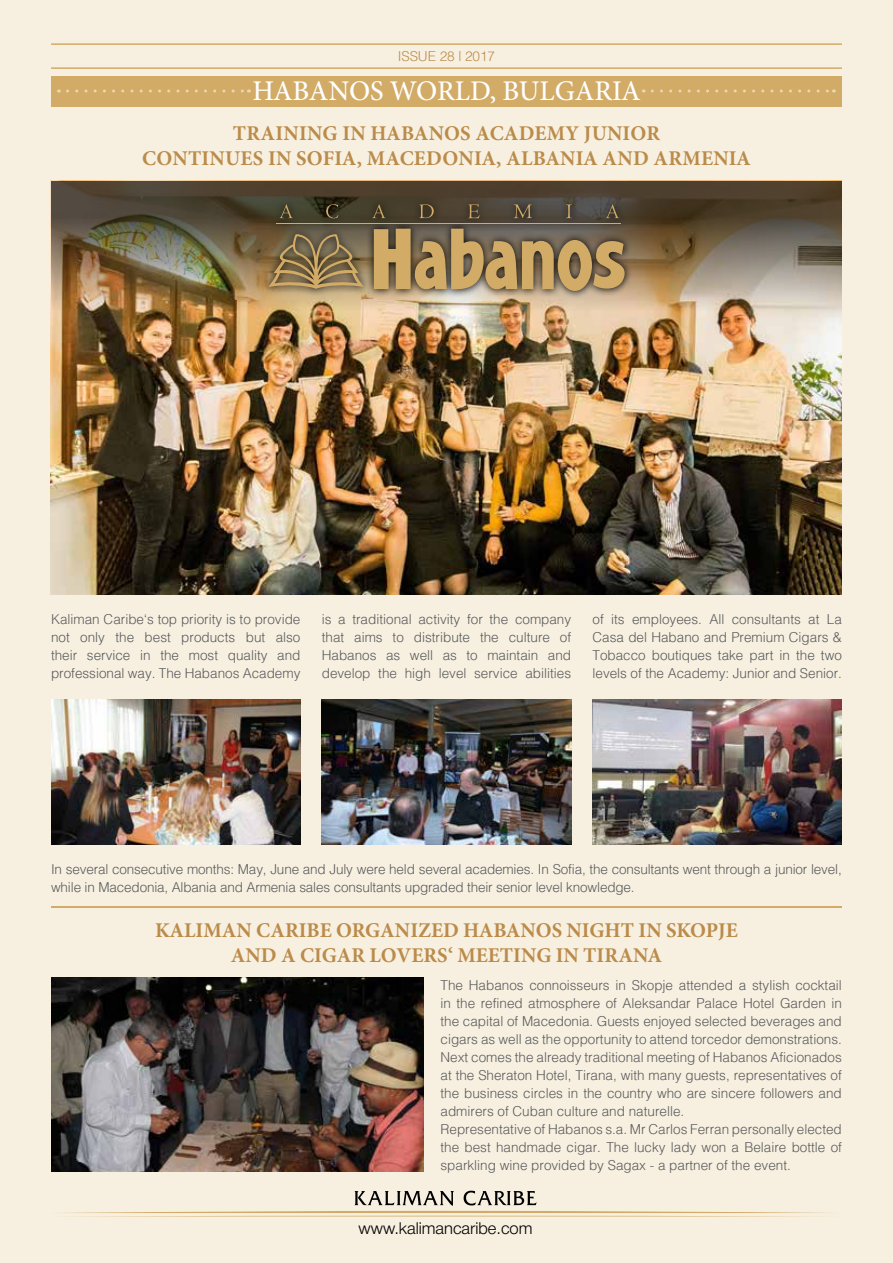
<style>
.page{position:relative;width:893px;height:1263px;background:#f7f0e0}
.page>*{position:absolute;margin:0;border:0;box-sizing:border-box;transform-origin:0 0}
.t1{font:500 28.5px "Minion Pro";color:#fff}
.t2{font:700 21px/25.2px "Minion Pro";color:#bb8b4a;text-align:center}
.t3{font:16.5px "Helvetica 4 Light";color:#000}
.t4{font:300 15px/18px "Helv Cyr";color:#58595b;text-align:justify}
.t5{font:300 15px "Helv Cyr";letter-spacing:-.005em;color:#bb8b4a}
</style>
<div class="page">
<hr style="left:51px;top:43px;width:791px;height:2px;background:#d2ab67">
<hr style="left:51px;top:67px;width:791px;height:2px;background:#d2ab67">
<hr style="left:51px;top:906px;width:791px;height:1px;background:#d2ab67">
<img style="left:51px;top:310px;width:791px;height:284px">
<img style="left:51px;top:181px;width:791px;height:129px">
<svg style="left:262px;top:196px;width:371px;height:103px"></svg>
<svg style="left:374px;top:229px;width:252px;height:63px"></svg>
<svg style="left:280px;top:204px;width:339px;height:14px"></svg>
<hr style="left:276px;top:223px;width:344px;height:1px;background:#d2ab67">
<svg style="left:268px;top:234px;width:96px;height:55px"></svg>
<img style="left:51px;top:699px;width:249px;height:146px">
<img style="left:592px;top:699px;width:250px;height:146px">
<img style="left:322px;top:699px;width:249px;height:146px">
<img style="left:51px;top:978px;width:372px;height:193px">
<svg style="left:63px;top:1191px;width:766px;height:25px"></svg>
<div style="left:51px;top:76px;width:791px;height:30px;background:#d2ab67"></div>
<svg style="left:68px;top:89px;width:181px;height:3px"></svg>
<svg style="left:652px;top:89px;width:182px;height:3px"></svg>
<p class="t5" style="left:398px;top:48px;width:99px">Issue 28 | 2017</p>
<h1 class="t1" style="left:252px;top:72px;width:390px">HABANOS WORLD, BULGARIA</h1>
<h2 class="t2" style="left:142px;top:120px;width:610px">TRAINING IN HABANOS ACADEMY JUNIOR<br>CONTINUES IN SOFIA, MACEDONIA, ALBANIA AND ARMENIA</h2>
<p class="t4" style="left:51px;top:610px;width:251px">Kaliman Caribe‘s top priority is to provide not only the best products but also their service in the most quality and professional way. The Habanos Academy</p>
<p class="t4" style="left:322px;top:610px;width:251px">is a traditional activity for the company that aims to distribute the culture of Habanos as well as to maintain and develop the high level service abilities</p>
<p class="t4" style="left:592px;top:610px;width:251px">of its employees. All consultants at La Casa del Habano and Premium Cigars &amp; Tobacco boutiques take part in the two levels of the Academy: Junior and Senior.</p>
<p class="t4" style="left:51px;top:860px;width:792px">In several consecutive months: May, June and July were held several academies. In Sofia, the consultants went through a junior level, while in Macedonia, Albania and Armenia sales consultants upgraded their senior level knowledge.</p>
<h2 class="t2" style="left:155px;top:917px;width:584px">KALIMAN CARIBE ORGANIZED HABANOS NIGHT IN SKOPJE<br>AND A CIGAR LOVERS‘ MEETING IN TIRANA</h2>
<p class="t4" style="left:441px;top:976px;width:403px;text-align:left">The Habanos connoisseurs in Skopje attended a stylish cocktail in the refined atmosphere of Aleksandar Palace Hotel Garden in the capital of Macedonia. Guests enjoyed selected beverages and cigars as well as the opportunity to attend torcedor demonstrations.<br>Next comes the already traditional meeting of Habanos Aficionados at the Sheraton Hotel, Tirana, with many guests, representatives of the business circles in the country who are sincere followers and admirers of Cuban culture and naturelle.<br>Representative of Habanos s.a. Mr Carlos Ferran personally elected the best handmade cigar. The lucky lady won a Belaire bottle of sparkling wine provided by Sagax - a partner of the event.</p>
<p class="t3" style="left:359px;top:1219px;width:175px">www.kalimancaribe.com</p>
</div>
